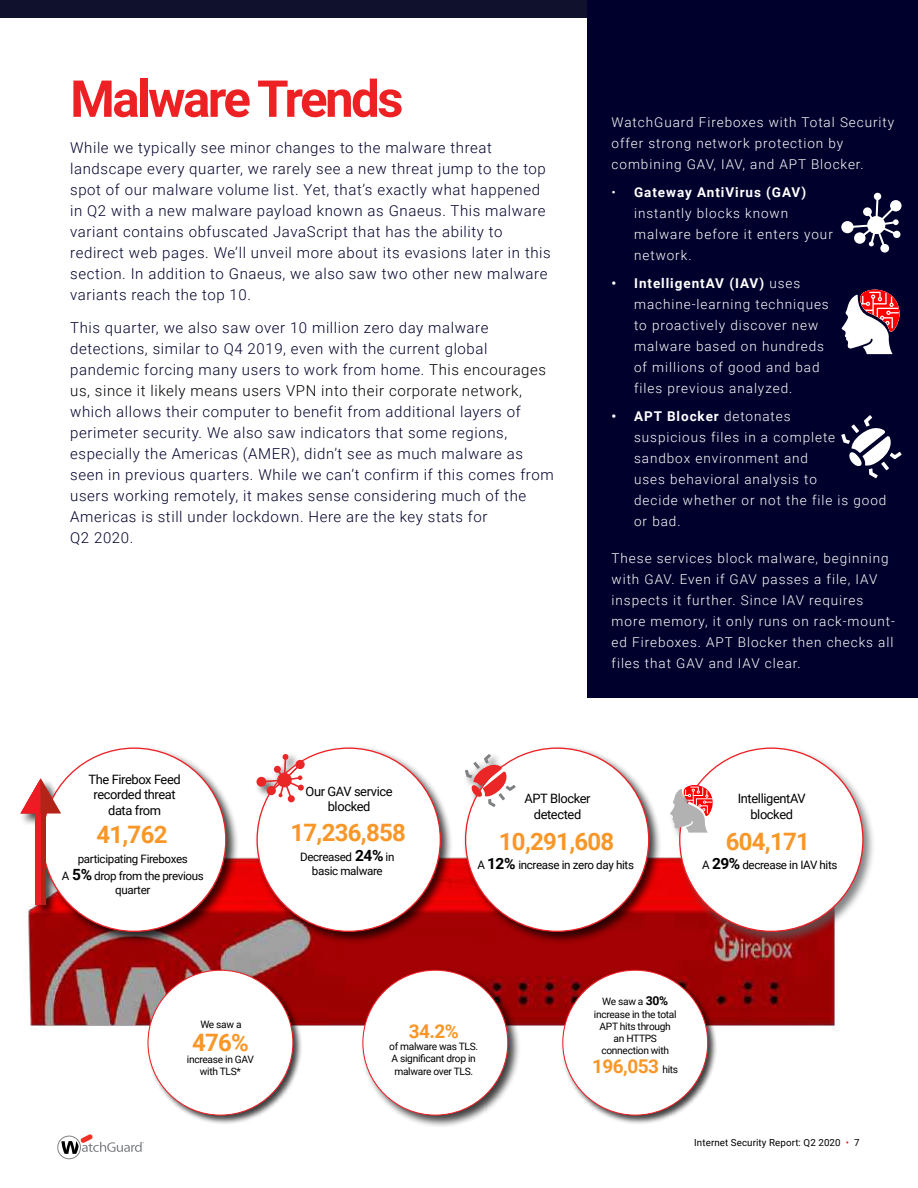
<style>
.page{position:relative;width:918px;height:1188px;background:#fff}
.page>*{position:absolute;margin:0;border:0;box-sizing:border-box;transform-origin:0 0}
.t1{font:700 51px "Roboto";letter-spacing:-.05em;color:#ed2124}
.t2{font:700 24px "Roboto";letter-spacing:-.03em;color:#f89728}
.t3{font:700 19.05px "Roboto";letter-spacing:-.03em;color:#f89728}
.t4{font:300 15px/21px "Roboto";letter-spacing:.04em;color:#00002c}
.t5{font:300 13.5px/21px "Roboto";letter-spacing:.07em;color:#fff}
.t6{font:12.9px/15.5px "Roboto";letter-spacing:-.03em;color:#000;text-align:center}
.t7{font:11.55px/17.1px "Roboto";letter-spacing:-.03em;color:#000;text-align:center}
.t8{font:10.2px/12.3px "Roboto";letter-spacing:-.03em;color:#000;text-align:center}
.t9{font:9.75px "Roboto";letter-spacing:.01em;color:#000}
.s1{color:#000}
.s2{font-weight:700}
.s3{font-weight:700;font-size:15.45px}
.s4{font-weight:700;font-size:12.3px}
.s5{font-weight:400;font-size:10.2px;color:#000}
.s6{color:#ed1d24}
</style>
<div class="page">
<svg style="left:57px;top:1134px;width:87px;height:25px"></svg>
<div style="left:0;top:0;width:918px;height:18px;background:#0f112d"></div>
<div style="left:588px;top:0;width:330px;height:697px;background:#00002c"></div>
<svg style="left:841px;top:415px;width:61px;height:63px"></svg>
<svg style="left:890px;top:200px;width:12px;height:11px"></svg>
<div style="left:893px;top:231px;width:7px;height:7px;background:#fff;border-radius:50%"></div>
<div style="left:841px;top:221px;width:13px;height:12px;background:#fff;border-radius:50%"></div>
<svg style="left:880px;top:244px;width:9px;height:9px"></svg>
<div style="left:874px;top:193px;width:7px;height:7px;background:#fff;border-radius:50%"></div>
<svg style="left:847px;top:196px;width:52px;height:53px"></svg>
<svg style="left:841px;top:290px;width:59px;height:64px"></svg>
<img style="left:28px;top:857px;width:807px;height:173px">
<div style="left:18px;top:745px;width:221px;height:199px;background:#000;opacity:.75"></div>
<div style="left:43px;top:748px;width:183px;height:183px;background:#fff;border-radius:50%"></div>
<div style="left:36px;top:808px;width:10px;height:97px;background:#b32317"></div>
<hr style="left:40px;top:814px;width:1px;height:91px;background:#ed1c24">
<hr style="left:36px;top:814px;width:4px;height:91px;background:#ed1c24">
<svg style="left:20px;top:778px;width:41px;height:36px"></svg>
<div style="left:254px;top:745px;width:199px;height:199px;background:#000;opacity:.75"></div>
<div style="left:257px;top:748px;width:183px;height:183px;background:#fff;border-radius:50%"></div>
<svg style="left:256px;top:777px;width:10px;height:10px"></svg>
<div style="left:288px;top:795px;width:7px;height:7px;background:#eb2627;border-radius:50%"></div>
<svg style="left:261px;top:754px;width:43px;height:45px"></svg>
<div style="left:668px;top:745px;width:208px;height:199px;background:#58595b;opacity:.75"></div>
<div style="left:680px;top:748px;width:183px;height:183px;background:#fff;border-radius:50%"></div>
<svg style="left:670px;top:785px;width:43px;height:48px"></svg>
<div style="left:462px;top:745px;width:200px;height:199px;background:#000;opacity:.75"></div>
<div style="left:466px;top:748px;width:183px;height:183px;background:#fff;border-radius:50%"></div>
<svg style="left:465px;top:754px;width:51px;height:53px"></svg>
<div style="left:360px;top:967px;width:161px;height:161px;background:#000;opacity:.75"></div>
<div style="left:363px;top:970px;width:145px;height:145px;background:#fff;border-radius:50%"></div>
<div style="left:561px;top:968px;width:156px;height:157px;background:#000;opacity:.75"></div>
<div style="left:563px;top:970px;width:145px;height:145px;background:#fff;border-radius:50%"></div>
<div style="left:146px;top:968px;width:157px;height:157px;background:#000;opacity:.75"></div>
<div style="left:148px;top:970px;width:145px;height:145px;background:#fff;border-radius:50%"></div>
<h1 class="t1" style="left:70px;top:63px;width:335px">Malware Trends</h1>
<p class="t4" style="left:70px;top:136px;width:482px">While we typically see minor changes to the malware threat landscape every quarter, we rarely see a new threat jump to the top spot of our malware volume list. Yet, that’s exactly what happened in Q2 with a new malware payload known as Gnaeus. This malware variant contains obfuscated JavaScript that has the ability to redirect web pages. We’ll unveil more about its evasions later in this section. In addition to Gnaeus, we also saw two other new malware variants reach the top 10.</p>
<p class="t4" style="left:70px;top:317px;width:477px">This quarter, we also saw over 10 million zero day malware detections, similar to Q4 2019, even with the current global pandemic forcing many users to work from home. <span class="s1">This encourages us, since it likely means users VPN into their corporate network,</span></p>
<p class="t4" style="left:70px;top:401px;width:485px">which allows their computer to benefit from additional layers of perimeter security. We also saw indicators that some regions, especially the Americas (AMER), didn’t see as much malware as seen in previous quarters. While we can’t confirm if this comes from users working remotely, it makes sense considering much of the Americas is still under lockdown. Here are the key stats for<br>Q2 2020.</p>
<p class="t5" style="left:612px;top:112px;width:284px">WatchGuard Fireboxes with Total Security offer strong network protection by combining GAV, IAV, and APT Blocker.</p>
<p class="t5" style="left:634px;top:181px;width:200px;text-indent:-22px">• <span class="s2">Gateway AntiVirus (GAV) </span>instantly blocks known malware before it enters your network.</p>
<p class="t5" style="left:634px;top:272px;width:196px;text-indent:-23px"><span class="s2">• IntelligentAV (IAV)</span> uses machine-learning techniques to proactively discover new malware based on hundreds of millions of good and bad files previous analyzed.</p>
<p class="t5" style="left:634px;top:405px;width:254px;text-indent:-23px"><span class="s2">• APT Blocker</span> detonates<br>suspicious files in a complete sandbox environment and<br>uses behavioral analysis to<br>decide whether or not the file is good or bad.</p>
<p class="t5" style="left:612px;top:547px;width:285px">These services block malware, beginning with GAV. Even if GAV passes a file, IAV inspects it further. Since IAV requires more memory, it only runs on rack-mount&shy;ed Fireboxes. APT Blocker then checks all files that GAV and IAV clear.</p>
<p class="t6" style="left:88px;top:771px;width:94px">The Firebox Feed recorded threat data from</p>
<p class="t6" style="left:306px;top:783px;width:89px">Our GAV service blocked</p>
<p class="t6" style="left:524px;top:790px;width:68px">APT Blocker detected</p>
<p class="t6" style="left:738px;top:790px;width:69px">IntelligentAV blocked</p>
<h2 class="t2" style="left:96px;top:817px;width:73px">41,762</h2>
<p class="t7" style="left:62px;top:850px;width:144px">participating Fireboxes<br>A <span class="s3">5%</span> drop from the previous</p>
<p class="t7" style="left:115px;top:881px;width:37px">quarter</p>
<h2 class="t2" style="left:290px;top:816px;width:117px">17,236,858</h2>
<p class="t7" style="left:300px;top:850px;width:96px;line-height:14px">Decreased <span class="s3">24%</span> in basic malware</p>
<h2 class="t2" style="left:499px;top:825px;width:117px">10,291,608</h2>
<p class="t7" style="left:477px;top:856px;width:158px">A <span class="s3">12%</span> increase in zero day hits</p>
<h2 class="t2" style="left:726px;top:825px;width:86px">604,171</h2>
<p class="t7" style="left:702px;top:856px;width:137px">A <span class="s3">29%</span> decrease in IAV hits</p>
<p class="t8" style="left:200px;top:1018px;width:43px">We saw a</p>
<h2 class="t2" style="left:192px;top:1025px;width:58px">476%</h2>
<p class="t8" style="left:187px;top:1053px;width:68px">increase in GAV with TLS*</p>
<p class="t3" style="left:409px;top:1018px;width:51px">34.2%</p>
<p class="t8" style="left:389px;top:1040px;width:90px;text-align:left">of malware was TLS.<br>A significant drop in malware over TLS.</p>
<p class="t8" style="left:594px;top:995px;width:84px">We saw a <span class="s4">30% </span>increase in the total<br>APT hits through an HTTPS connection with</p>
<p class="t3" style="left:592px;top:1053px;width:87px">196,053 <span class="s5">hits</span></p>
<p class="t9" style="left:694px;top:1136px;width:167px">Internet Security Report: Q2 2020 <span class="s6">•</span> 7</p>
</div>
